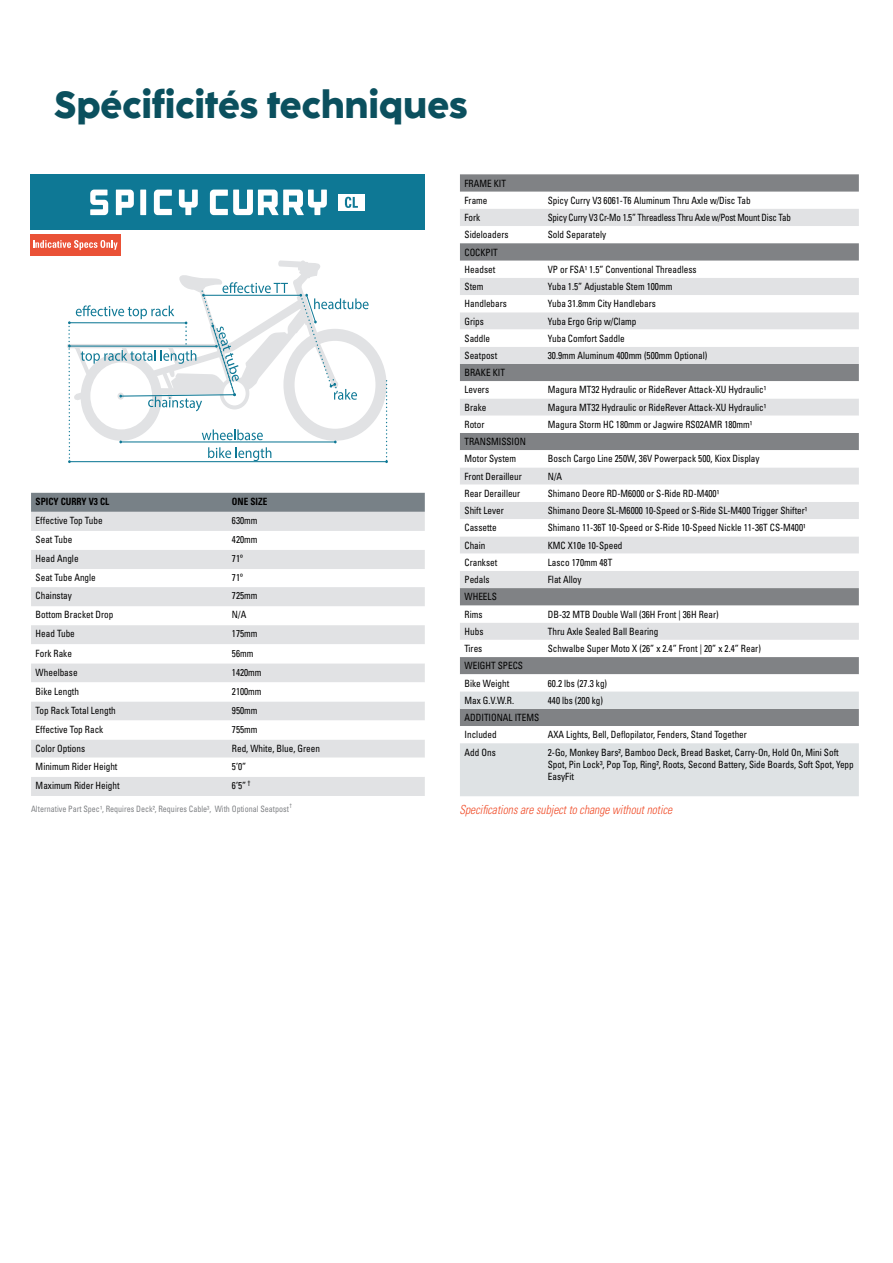
<style>
.page{position:relative;width:893px;height:1263px;background:#fff}
.page>*{position:absolute;margin:0;border:0;box-sizing:border-box;transform-origin:0 0}
.t1{font:800 37.5px "Coco Sharp Trial";color:#0b505e}
.t2{font:italic 300 condensed 12.45px "Univers LT Std";color:#f04b27;scale:.92 1}
.t3{font:condensed 10.05px/17.2px "Univers LT Std";color:#000;scale:.92 1}
.t4{font:condensed 10.05px "Univers LT Std";letter-spacing:-.02em;color:#000;scale:.89 1}
.t5{font:700 condensed 10.05px "Univers LT Std";color:#000;scale:.92 1}
.t6{font:condensed 8.7px "Univers LT Std";color:#808285;scale:.92 1}
.t7{font:condensed 6.3px "Univers LT Std";color:#808285;scale:.92 1}
</style>
<div class="page">
<div style="left:30px;top:234px;width:90px;height:22px;background:#ea5136"></div>
<svg style="left:33px;top:240px;width:85px;height:10px"></svg>
<svg style="left:460px;top:174px;width:399px;height:18px;background:#85878a"></svg>
<div style="left:460px;top:209px;width:399px;height:17px;background:#e1e2e4"></div>
<svg style="left:460px;top:243px;width:399px;height:173px"></svg>
<svg style="left:460px;top:381px;width:399px;height:17px"></svg>
<svg style="left:460px;top:433px;width:399px;height:241px"></svg>
<svg style="left:460px;top:674px;width:399px;height:122px"></svg>
<div style="left:31px;top:493px;width:394px;height:19px;background:#788187"></div>
<svg style="left:31px;top:512px;width:394px;height:284px;fill:#e1e2e4"></svg>
<svg style="left:31px;top:644px;width:394px;height:133px"></svg>
<svg style="left:67px;top:260px;width:320px;height:181px"></svg>
<hr style="left:121px;top:442px;width:214px;height:1px;background:#0e7895">
<hr style="left:203px;top:295px;width:98px;height:1px;background:#0e7895">
<svg style="left:300px;top:294px;width:69px;height:106px"></svg>
<hr style="left:69px;top:461px;width:318px;height:1px;background:#0e7895">
<svg style="left:385px;top:381px;width:3px;height:82px"></svg>
<svg style="left:68px;top:282px;width:220px;height:181px"></svg>
<div style="left:30px;top:174px;width:395px;height:56px;background:#0e7895"></div>
<svg style="left:210px;top:190px;width:117px;height:25px"></svg>
<svg style="left:90px;top:190px;width:18px;height:25px"></svg>
<svg style="left:116px;top:190px;width:18px;height:25px"></svg>
<div style="left:140px;top:190px;width:6px;height:25px;background:#fff"></div>
<svg style="left:154px;top:190px;width:18px;height:25px"></svg>
<svg style="left:179px;top:190px;width:19px;height:25px"></svg>
<div style="left:338px;top:194px;width:26px;height:17px;background:#fff"></div>
<svg style="left:345px;top:197px;width:13px;height:11px"></svg>
<p class="t1" style="left:54px;top:83px;width:415px">Spécificités techniques</p>
<p class="t3" style="left:465px;top:174px;width:47px">FRAME KIT<br>Frame</p>
<p class="t3" style="left:548px;top:191px;width:222px">Spicy Curry V3 6061-T6 Aluminum Thru Axle w/Disc Tab</p>
<p class="t3" style="left:465px;top:209px;width:19px">Fork</p>
<p class="t4" style="left:548px;top:211px;width:275px">Spicy Curry V3 Cr-Mo 1.5” Threadless Thru Axle w/Post Mount Disc Tab</p>
<p class="t3" style="left:465px;top:226px;width:49px">Sideloaders</p>
<p class="t3" style="left:548px;top:226px;width:65px">Sold Separately</p>
<p class="t3" style="left:465px;top:243px;width:38px">COCKPIT<br>Headset</p>
<p class="t3" style="left:548px;top:260px;width:163px">VP or FSA¹ 1.5” Conventional Threadless</p>
<p class="t3" style="left:465px;top:278px;width:22px">Stem</p>
<p class="t3" style="left:548px;top:278px;width:137px">Yuba 1.5” Adjustable Stem 100mm</p>
<p class="t3" style="left:465px;top:295px;width:48px">Handlebars</p>
<p class="t3" style="left:548px;top:295px;width:119px">Yuba 31.8mm City Handlebars</p>
<p class="t3" style="left:465px;top:312px;width:23px">Grips</p>
<p class="t3" style="left:548px;top:312px;width:98px">Yuba Ergo Grip w/Clamp</p>
<p class="t3" style="left:465px;top:329px;width:29px">Saddle</p>
<p class="t3" style="left:548px;top:329px;width:85px">Yuba Comfort Saddle</p>
<p class="t3" style="left:465px;top:347px;width:37px">Seatpost</p>
<p class="t3" style="left:548px;top:347px;width:175px">30.9mm Aluminum 400mm (500mm Optional)</p>
<p class="t3" style="left:465px;top:364px;width:45px">BRAKE KIT<br>Levers</p>
<p class="t3" style="left:548px;top:381px;width:239px">Magura MT32 Hydraulic or RideRever Attack-XU Hydraulic¹</p>
<p class="t3" style="left:465px;top:398px;width:25px">Brake</p>
<p class="t3" style="left:548px;top:398px;width:239px">Magura MT32 Hydraulic or RideRever Attack-XU Hydraulic¹</p>
<p class="t3" style="left:465px;top:416px;width:23px">Rotor</p>
<p class="t3" style="left:548px;top:416px;width:224px">Magura Storm HC 180mm or Jagwire RS02AMR 180mm¹</p>
<p class="t3" style="left:465px;top:433px;width:68px">TRANSMISSION<br>Motor System</p>
<p class="t3" style="left:548px;top:450px;width:232px">Bosch Cargo Line 250W, 36V Powerpack 500, Kiox Display</p>
<p class="t3" style="left:465px;top:467px;width:64px">Front Derailleur</p>
<p class="t3" style="left:548px;top:467px;width:17px">N/A</p>
<p class="t3" style="left:465px;top:485px;width:62px">Rear Derailleur</p>
<p class="t3" style="left:548px;top:485px;width:188px">Shimano Deore RD-M6000 or S-Ride RD-M400¹</p>
<p class="t3" style="left:465px;top:502px;width:44px">Shift Lever</p>
<p class="t3" style="left:548px;top:502px;width:284px">Shimano Deore SL-M6000 10-Speed or S-Ride SL-M400 Trigger Shifter¹</p>
<p class="t3" style="left:465px;top:519px;width:37px">Cassette</p>
<p class="t3" style="left:548px;top:519px;width:282px">Shimano 11-36T 10-Speed or S-Ride 10-Speed Nickle 11-36T CS-M400¹</p>
<p class="t3" style="left:465px;top:536px;width:24px">Chain</p>
<p class="t3" style="left:548px;top:536px;width:83px">KMC X10e 10-Speed</p>
<p class="t3" style="left:465px;top:553px;width:37px">Crankset</p>
<p class="t3" style="left:548px;top:553px;width:72px">Lasco 170mm 48T</p>
<p class="t3" style="left:465px;top:571px;width:29px">Pedals</p>
<p class="t3" style="left:548px;top:571px;width:38px">Flat Alloy</p>
<p class="t3" style="left:465px;top:588px;width:37px">WHEELS<br>Rims</p>
<p class="t5" style="left:36px;top:495px;width:81px">SPICY CURRY V3 CL</p>
<p class="t5" style="left:232px;top:495px;width:40px">ONE SIZE</p>
<p class="t3" style="left:36px;top:512px;width:74px">Effective Top Tube</p>
<p class="t3" style="left:232px;top:512px;width:29px">630mm</p>
<p class="t3" style="left:36px;top:531px;width:41px">Seat Tube</p>
<p class="t3" style="left:232px;top:531px;width:29px">420mm</p>
<p class="t3" style="left:36px;top:550px;width:48px">Head Angle</p>
<p class="t3" style="left:232px;top:550px;width:13px">71º</p>
<p class="t3" style="left:36px;top:569px;width:67px">Seat Tube Angle</p>
<p class="t3" style="left:232px;top:569px;width:13px">71º</p>
<p class="t3" style="left:36px;top:587px;width:41px">Chainstay</p>
<p class="t3" style="left:232px;top:587px;width:29px">725mm</p>
<p class="t3" style="left:36px;top:606px;width:86px">Bottom Bracket Drop</p>
<p class="t3" style="left:232px;top:606px;width:17px">N/A</p>
<p class="t3" style="left:36px;top:625px;width:44px">Head Tube</p>
<p class="t3" style="left:232px;top:625px;width:29px">175mm</p>
<p class="t3" style="left:36px;top:644px;width:41px">Fork Rake</p>
<p class="t3" style="left:232px;top:644px;width:25px">56mm</p>
<p class="t3" style="left:36px;top:663px;width:47px">Wheelbase</p>
<p class="t3" style="left:232px;top:663px;width:34px">1420mm</p>
<p class="t3" style="left:36px;top:682px;width:49px">Bike Length</p>
<p class="t3" style="left:232px;top:682px;width:34px">2100mm</p>
<p class="t3" style="left:36px;top:701px;width:89px">Top Rack Total Length</p>
<p class="t3" style="left:232px;top:701px;width:29px">950mm</p>
<p class="t3" style="left:36px;top:720px;width:75px">Effective Top Rack</p>
<p class="t3" style="left:232px;top:720px;width:29px">755mm</p>
<p class="t3" style="left:36px;top:739px;width:55px">Color Options</p>
<p class="t3" style="left:232px;top:739px;width:97px">Red, White, Blue, Green</p>
<p class="t3" style="left:36px;top:758px;width:90px">Minimum Rider Height</p>
<p class="t3" style="left:232px;top:758px;width:17px">5’0”</p>
<p class="t3" style="left:36px;top:777px;width:93px">Maximum Rider Height</p>
<p class="t3" style="left:232px;top:777px;width:22px">6’5” <sup>†</sup></p>
<p class="t6" style="left:31px;top:803px;width:282px">Alternative Part Spec¹, Requires Deck², Requires Cable³, With Optional Seatpost</p>
<p class="t2" style="left:459px;top:802px;width:233px">Specifications are subject to change without notice</p>
<p class="t3" style="left:548px;top:605px;width:187px">DB-32 MTB Double Wall (36H Front | 36H Rear)</p>
<p class="t3" style="left:465px;top:622px;width:22px">Hubs</p>
<p class="t3" style="left:548px;top:622px;width:122px">Thru Axle Sealed Ball Bearing</p>
<p class="t3" style="left:465px;top:640px;width:21px">Tires</p>
<p class="t3" style="left:548px;top:640px;width:233px">Schwalbe Super Moto X (26” x 2.4” Front | 20” x 2.4” Rear)</p>
<p class="t3" style="left:465px;top:657px;width:65px">WEIGHT SPECS<br>Bike Weight</p>
<p class="t3" style="left:548px;top:674px;width:66px">60.2 lbs (27.3 kg)</p>
<p class="t3" style="left:465px;top:691px;width:55px">Max G.V.W.R.</p>
<p class="t3" style="left:548px;top:691px;width:62px">440 lbs (200 kg)</p>
<p class="t3" style="left:465px;top:709px;width:83px">ADDITIONAL ITEMS<br>Included</p>
<p class="t3" style="left:548px;top:726px;width:218px">AXA Lights, Bell, Deflopilator, Fenders, Stand Together</p>
<p class="t3" style="left:465px;top:743px;width:35px">Add Ons</p>
<p class="t3" style="left:548px;top:746px;width:334px;line-height:12px">2-Go, Monkey Bars², Bamboo Deck, Bread Basket, Carry-On, Hold On, Mini Soft<br>Spot, Pin Lock³, Pop Top, Ring², Roots, Second Battery, Side Boards, Soft Spot, Yepp<br>EasyFit</p>
<p class="t7" style="left:290px;top:802px;width:4px">†</p>
</div>
